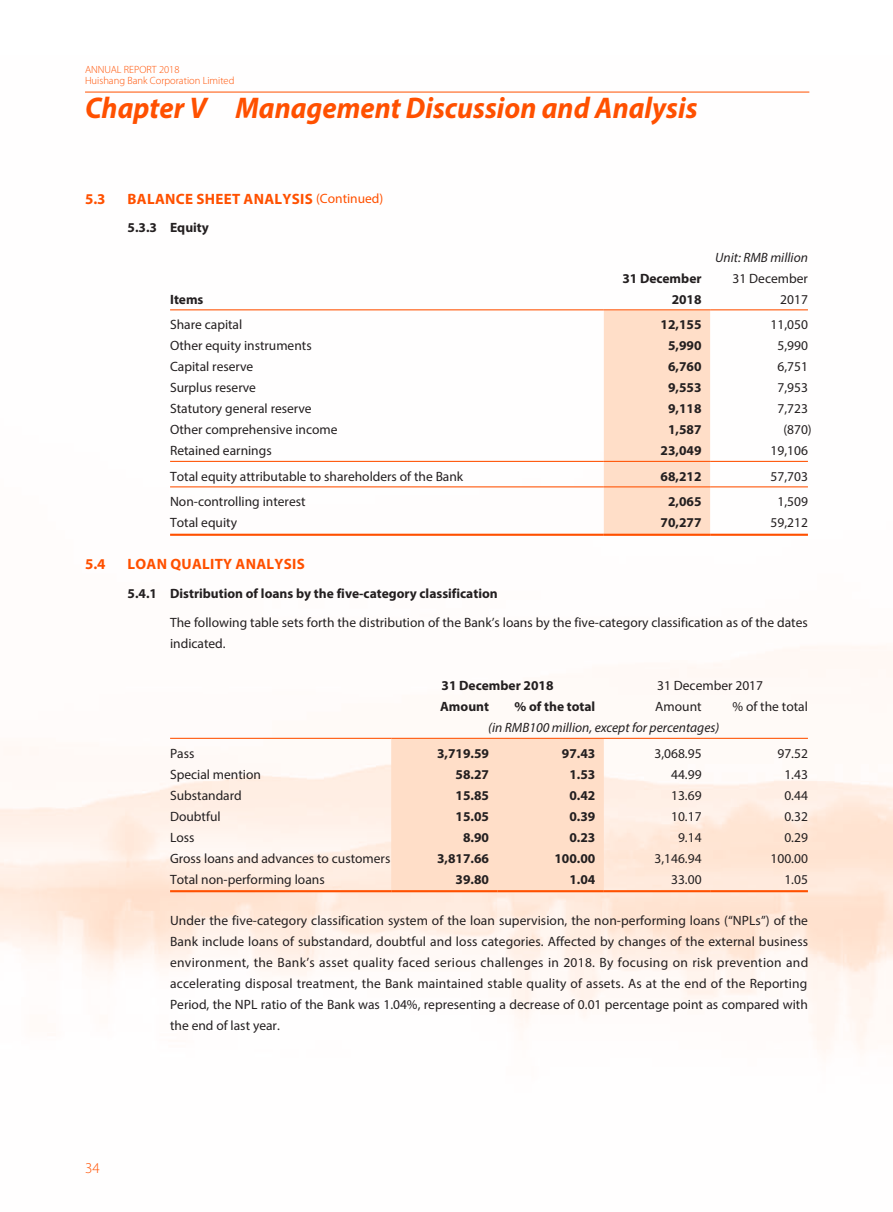
<style>
.page{position:relative;width:893px;height:1212px;background:#fff}
.page>*{position:absolute;margin:0;border:0;box-sizing:border-box;transform-origin:0 0}
.t1{font:italic 700 30px "Myriad Pro";color:#ff5000;scale:.95 1}
.t2{font:700 15px "Myriad Pro";letter-spacing:.02em;color:#ff5000}
.t3{font:300 15px "Myriad Pro";color:#ff5000}
.t4{font:13.5px/21px "Myriad Pro";color:#231f20;text-align:right}
.t5{font:700 13.5px/21px "Myriad Pro";color:#231f20;text-align:right}
.t6{font:italic 13.5px "Myriad Pro";color:#231f20}
.t7{font:300 10.5px "Myriad Pro";color:#ff5000}
.s1{font-weight:400;font-size:13.5px}
</style>
<div class="page">
<hr style="left:85px;top:92px;width:724px;height:1px;background:#ff5000">
<div style="left:604px;top:310px;width:106px;height:224px;background:#ffdec8"></div>
<hr style="left:170px;top:309px;width:434px;height:1px;background:#ff5000">
<hr style="left:604px;top:309px;width:106px;height:1px;background:#ff5000">
<hr style="left:710px;top:309px;width:98px;height:1px;background:#ff5000">
<hr style="left:170px;top:461px;width:434px;height:1px;background:#ff5000">
<hr style="left:604px;top:461px;width:106px;height:1px;background:#ff5000">
<hr style="left:710px;top:461px;width:98px;height:1px;background:#ff5000">
<hr style="left:170px;top:486px;width:434px;height:1px;background:#ff5000">
<hr style="left:604px;top:486px;width:106px;height:1px;background:#ff5000">
<hr style="left:710px;top:486px;width:98px;height:1px;background:#ff5000">
<hr style="left:170px;top:534px;width:434px;height:2px;background:#ff5000">
<hr style="left:604px;top:534px;width:106px;height:2px;background:#ff5000">
<hr style="left:710px;top:534px;width:98px;height:2px;background:#ff5000">
<div style="left:391px;top:739px;width:213px;height:151px;background:#ffdec8"></div>
<hr style="left:170px;top:738px;width:221px;height:1px;background:#ff5000">
<hr style="left:391px;top:738px;width:417px;height:1px;background:#ff5000">
<hr style="left:170px;top:890px;width:221px;height:2px;background:#ff5000">
<hr style="left:391px;top:890px;width:106px;height:2px;background:#ff5000">
<hr style="left:497px;top:890px;width:107px;height:2px;background:#ff5000">
<hr style="left:604px;top:890px;width:106px;height:2px;background:#ff5000">
<hr style="left:710px;top:890px;width:98px;height:2px;background:#ff5000">
<p class="t7" style="left:85px;top:63px;width:96px">ANNUAL Report 2018</p>
<p class="t7" style="left:85px;top:75px;width:151px">Huishang Bank Corporation Limited</p>
<h1 class="t1" style="left:85px;top:89px;width:646px">Chapter V Management Discussion and Analysis</h1>
<p class="t2" style="left:85px;top:189px;width:22px">5.3</p>
<p class="t2" style="left:128px;top:189px;width:257px">BALANCE SHEET ANALYSIS <span class="s1">(Continued)</span></p>
<p class="t5" style="left:128px;top:217px;width:83px">5.3.3 Equity</p>
<p class="t5" style="left:170px;top:288px;width:35px">Items</p>
<p class="t6" style="left:715px;top:249px;width:94px">Unit: RMB million</p>
<p class="t5" style="left:622px;top:267px;width:81px">31 December<br>2018</p>
<p class="t4" style="left:732px;top:267px;width:77px">31 December<br>2017</p>
<p class="t4" style="left:170px;top:314px;width:74px">Share capital</p>
<p class="t5" style="left:661px;top:314px;width:42px">12,155</p>
<p class="t4" style="left:770px;top:314px;width:39px">11,050</p>
<p class="t4" style="left:170px;top:335px;width:143px">Other equity instruments</p>
<p class="t5" style="left:668px;top:335px;width:35px">5,990</p>
<p class="t4" style="left:777px;top:335px;width:32px">5,990</p>
<p class="t4" style="left:170px;top:356px;width:85px">Capital reserve</p>
<p class="t5" style="left:668px;top:356px;width:35px">6,760</p>
<p class="t4" style="left:777px;top:356px;width:32px">6,751</p>
<p class="t4" style="left:170px;top:377px;width:87px">Surplus reserve</p>
<p class="t5" style="left:668px;top:377px;width:35px">9,553</p>
<p class="t4" style="left:777px;top:377px;width:32px">7,953</p>
<p class="t4" style="left:170px;top:398px;width:143px">Statutory general reserve</p>
<p class="t5" style="left:668px;top:398px;width:35px">9,118</p>
<p class="t4" style="left:777px;top:398px;width:32px">7,723</p>
<p class="t4" style="left:170px;top:419px;width:169px">Other comprehensive income</p>
<p class="t5" style="left:668px;top:419px;width:35px">1,587</p>
<p class="t4" style="left:783px;top:419px;width:30px">(870)</p>
<p class="t4" style="left:170px;top:440px;width:103px">Retained earnings</p>
<p class="t5" style="left:661px;top:440px;width:42px">23,049</p>
<p class="t4" style="left:770px;top:440px;width:39px">19,106</p>
<p class="t4" style="left:170px;top:465px;width:295px">Total equity attributable to shareholders of the Bank</p>
<p class="t5" style="left:661px;top:465px;width:42px">68,212</p>
<p class="t4" style="left:770px;top:465px;width:39px">57,703</p>
<p class="t4" style="left:170px;top:491px;width:137px">Non-controlling interest</p>
<p class="t5" style="left:668px;top:491px;width:35px">2,065</p>
<p class="t4" style="left:777px;top:491px;width:32px">1,509</p>
<p class="t4" style="left:170px;top:512px;width:68px">Total equity</p>
<p class="t5" style="left:661px;top:512px;width:42px">70,277</p>
<p class="t4" style="left:770px;top:512px;width:39px">59,212</p>
<p class="t2" style="left:85px;top:554px;width:22px">5.4</p>
<p class="t2" style="left:128px;top:554px;width:179px">LOAN QUALITY ANALYSIS</p>
<p class="t5" style="left:128px;top:582px;width:372px">5.4.1 Distribution of loans by the five-category classification</p>
<p class="t4" style="left:170px;top:612px;width:639px;text-align:left">The following table sets forth the distribution of the Bank’s loans by the five-category classification as of the dates indicated.</p>
<p class="t5" style="left:441px;top:675px;width:113px">31 December 2018</p>
<p class="t4" style="left:657px;top:675px;width:107px">31 December 2017</p>
<p class="t5" style="left:440px;top:696px;width:50px">Amount</p>
<p class="t5" style="left:514px;top:696px;width:82px">% of the total</p>
<p class="t4" style="left:655px;top:696px;width:48px">Amount</p>
<p class="t4" style="left:732px;top:696px;width:77px">% of the total</p>
<p class="t6" style="left:488px;top:719px;width:233px">(in RMB100 million, except for percentages)</p>
<p class="t4" style="left:170px;top:742px;width:26px">Pass</p>
<p class="t5" style="left:437px;top:742px;width:53px">3,719.59</p>
<p class="t5" style="left:562px;top:742px;width:35px">97.43</p>
<p class="t4" style="left:654px;top:742px;width:49px">3,068.95</p>
<p class="t4" style="left:777px;top:742px;width:32px">97.52</p>
<p class="t4" style="left:170px;top:763px;width:92px">Special mention</p>
<p class="t5" style="left:455px;top:763px;width:35px">58.27</p>
<p class="t5" style="left:569px;top:763px;width:27px">1.53</p>
<p class="t4" style="left:671px;top:763px;width:32px">44.99</p>
<p class="t4" style="left:784px;top:763px;width:25px">1.43</p>
<p class="t4" style="left:170px;top:784px;width:73px">Substandard</p>
<p class="t5" style="left:455px;top:784px;width:35px">15.85</p>
<p class="t5" style="left:569px;top:784px;width:27px">0.42</p>
<p class="t4" style="left:671px;top:784px;width:32px">13.69</p>
<p class="t4" style="left:784px;top:784px;width:25px">0.44</p>
<p class="t4" style="left:170px;top:805px;width:52px">Doubtful</p>
<p class="t5" style="left:455px;top:805px;width:35px">15.05</p>
<p class="t5" style="left:569px;top:805px;width:27px">0.39</p>
<p class="t4" style="left:671px;top:805px;width:32px">10.17</p>
<p class="t4" style="left:784px;top:805px;width:25px">0.32</p>
<p class="t4" style="left:170px;top:826px;width:26px">Loss</p>
<p class="t5" style="left:463px;top:826px;width:27px">8.90</p>
<p class="t5" style="left:569px;top:826px;width:27px">0.23</p>
<p class="t4" style="left:678px;top:826px;width:25px">9.14</p>
<p class="t4" style="left:784px;top:826px;width:25px">0.29</p>
<p class="t4" style="left:170px;top:847px;width:222px">Gross loans and advances to customers</p>
<p class="t5" style="left:437px;top:847px;width:53px">3,817.66</p>
<p class="t5" style="left:554px;top:847px;width:42px">100.00</p>
<p class="t4" style="left:654px;top:847px;width:49px">3,146.94</p>
<p class="t4" style="left:770px;top:847px;width:39px">100.00</p>
<p class="t4" style="left:170px;top:868px;width:156px">Total non-performing loans</p>
<p class="t5" style="left:455px;top:868px;width:35px">39.80</p>
<p class="t5" style="left:569px;top:868px;width:27px">1.04</p>
<p class="t4" style="left:671px;top:868px;width:32px">33.00</p>
<p class="t4" style="left:784px;top:868px;width:25px">1.05</p>
<p class="t4" style="left:170px;top:909px;width:640px;text-align:justify">Under the five-category classification system of the loan supervision, the non-performing loans (“NPLs”) of the Bank include loans of substandard, doubtful and loss categories. Affected by changes of the external business environment, the Bank’s asset quality faced serious challenges in 2018. By focusing on risk prevention and accelerating disposal treatment, the Bank maintained stable quality of assets. As at the end of the Reporting Period, the NPL ratio of the Bank was 1.04%, representing a decrease of 0.01 percentage point as compared with the end of last year.</p>
<p class="t3" style="left:85px;top:1159px;width:16px">34</p>
</div>
